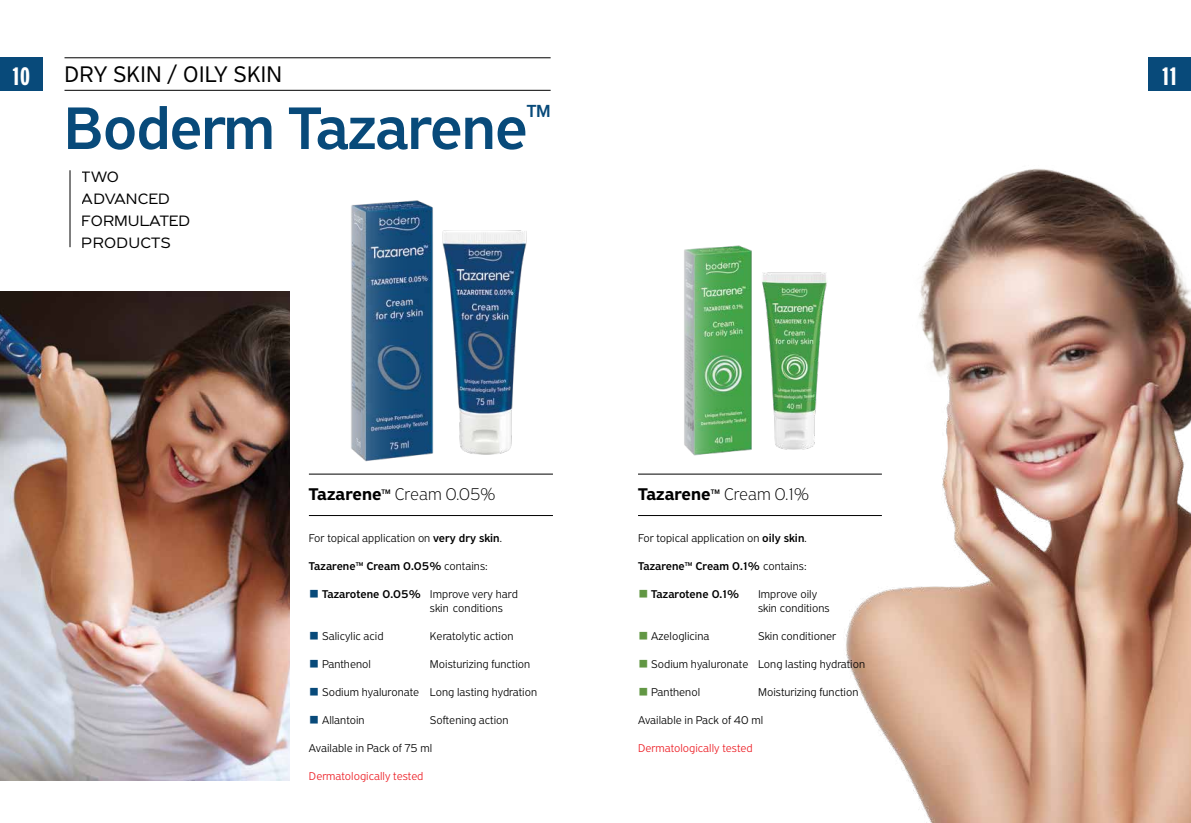
<style>
.page{position:relative;width:1191px;height:823px;background:#fff}
.page>*{position:absolute;margin:0;border:0;box-sizing:border-box;transform-origin:0 0}
.t1{font:500 63.7px "PF Grand Gothic";letter-spacing:-.02em;color:#084a7a}
.t2{font:700 27px "PF Grand Gothic Comp";color:#fff}
.t3{font:24px "PF Grand Gothic";color:#000}
.t4{font:500 18.6px "PF Grand Gothic";color:#084a7a}
.t5{font:100 18px "PF Grand Gothic";color:#000}
.t6{font:700 18px "PF Grand Gothic";color:#000}
.t7{font:16px/22px "PF Grand Gothic Wide";letter-spacing:-.005em;color:#000}
.t8{font:300 12px/14px "PF Grand Gothic";color:#000}
.t9{font:500 12px "PF Grand Gothic";color:#000}
.t10{font:300 12px "PF Grand Gothic";color:#ed1d24}
.t11{font:500 7px "PF Grand Gothic";color:#000}
.s1{font-weight:500}
.s2{font-weight:300}
.s3{font-family:"PF Grand Gothik Extended";color:#084a7a}
.s4{font-family:"PF Grand Gothik Extended";font-weight:300;color:#629744}
.s5{font-family:"PF Grand Gothik Extended";color:#629744}
</style>
<div class="page">
<img style="left:820px;top:168px;width:371px;height:654px">
<img style="left:351px;top:200px;width:82px;height:262px">
<img style="left:684px;top:245px;width:68px;height:211px">
<img style="left:431px;top:218px;width:96px;height:244px">
<img style="left:762px;top:242px;width:82px;height:225px">
<img style="left:0;top:291px;width:290px;height:489px">
<hr style="left:64px;top:90px;width:486px;height:1px;background:#000">
<hr style="left:64px;top:58px;width:486px;height:1px;background:#000">
<div style="left:0;top:58px;width:43px;height:33px;background:#084a7a"></div>
<hr style="left:70px;top:170px;width:1px;height:77px;background:#000">
<div style="left:1148px;top:58px;width:43px;height:33px;background:#084a7a"></div>
<hr style="left:309px;top:473px;width:244px;height:1px;background:#000">
<hr style="left:638px;top:473px;width:244px;height:1px;background:#000">
<hr style="left:309px;top:515px;width:244px;height:1px;background:#000">
<hr style="left:638px;top:515px;width:244px;height:1px;background:#000">
<h3 class="t3" style="left:64px;top:61px;width:219px">DRY SKIN / OILY SKIN</h3>
<h2 class="t2" style="left:13px;top:61px;width:19px">10</h2>
<h2 class="t2" style="left:1162px;top:61px;width:16px">11</h2>
<h1 class="t1" style="left:64px;top:92px;width:466px">Boderm Tazarene</h1>
<h3 class="t4" style="left:527px;top:101px;width:25px">TM</h3>
<h3 class="t7" style="left:82px;top:166px;width:110px">TWO<br>ADVANCED<br>FORMULATED<br>PRODUCTS</h3>
<h3 class="t6" style="left:309px;top:483px;width:74px">Tazarene</h3>
<p class="t11" style="left:381px;top:487px;width:11px">TM</p>
<h3 class="t5" style="left:394px;top:484px;width:102px">Cream 0.05%</h3>
<p class="t8" style="left:309px;top:530px;width:194px">For topical application on <span class="s1">very dry skin</span>.</p>
<p class="t9" style="left:309px;top:559px;width:180px">Tazarene<sup>TM</sup> Cream 0.05% <span class="s2">contains:</span></p>
<p class="t8" style="left:430px;top:586px;width:89px;text-indent:-121px"><span class="s3">■</span> <span class="s1">Tazarotene 0.05%</span> Improve very hard skin conditions</p>
<p class="t8" style="left:309px;top:628px;width:76px"><span class="s3">■</span> Salicylic acid</p>
<p class="t8" style="left:430px;top:628px;width:85px">Keratolytic action</p>
<p class="t8" style="left:309px;top:656px;width:64px"><span class="s3">■</span> Panthenol</p>
<p class="t8" style="left:430px;top:656px;width:102px">Moisturizing function</p>
<p class="t8" style="left:309px;top:684px;width:230px"><span class="s3">■</span> Sodium hyaluronate Long lasting hydration</p>
<p class="t8" style="left:309px;top:712px;width:57px"><span class="s3">■</span> Allantoin</p>
<p class="t8" style="left:430px;top:712px;width:80px">Softening action</p>
<p class="t8" style="left:309px;top:740px;width:125px">Available in Pack of 75 ml</p>
<p class="t10" style="left:309px;top:769px;width:116px">Dermatologically tested</p>
<h3 class="t6" style="left:638px;top:483px;width:74px">Tazarene</h3>
<p class="t11" style="left:710px;top:487px;width:11px">TM</p>
<h3 class="t5" style="left:723px;top:484px;width:87px">Cream 0.1%</h3>
<p class="t8" style="left:638px;top:530px;width:170px">For topical application on <span class="s1">oily skin</span>.</p>
<p class="t9" style="left:638px;top:559px;width:170px">Tazarene<sup>TM</sup> Cream 0.1% <span class="s2">contains:</span></p>
<p class="t9" style="left:638px;top:587px;width:103px"><span class="s4">■</span> Tazarotene 0.1%</p>
<p class="t8" style="left:758px;top:586px;width:73px">Improve oily skin conditions</p>
<p class="t8" style="left:638px;top:628px;width:73px"><span class="s5">■</span> Azeloglicina</p>
<p class="t8" style="left:758px;top:628px;width:80px">Skin conditioner</p>
<p class="t8" style="left:638px;top:656px;width:229px"><span class="s5">■</span> Sodium hyaluronate Long lasting hydration</p>
<p class="t8" style="left:638px;top:684px;width:64px"><span class="s5">■</span> Panthenol</p>
<p class="t8" style="left:758px;top:684px;width:102px">Moisturizing function</p>
<p class="t8" style="left:638px;top:712px;width:127px">Available in Pack of 40 ml</p>
<p class="t10" style="left:638px;top:741px;width:116px">Dermatologically tested</p>
</div>
